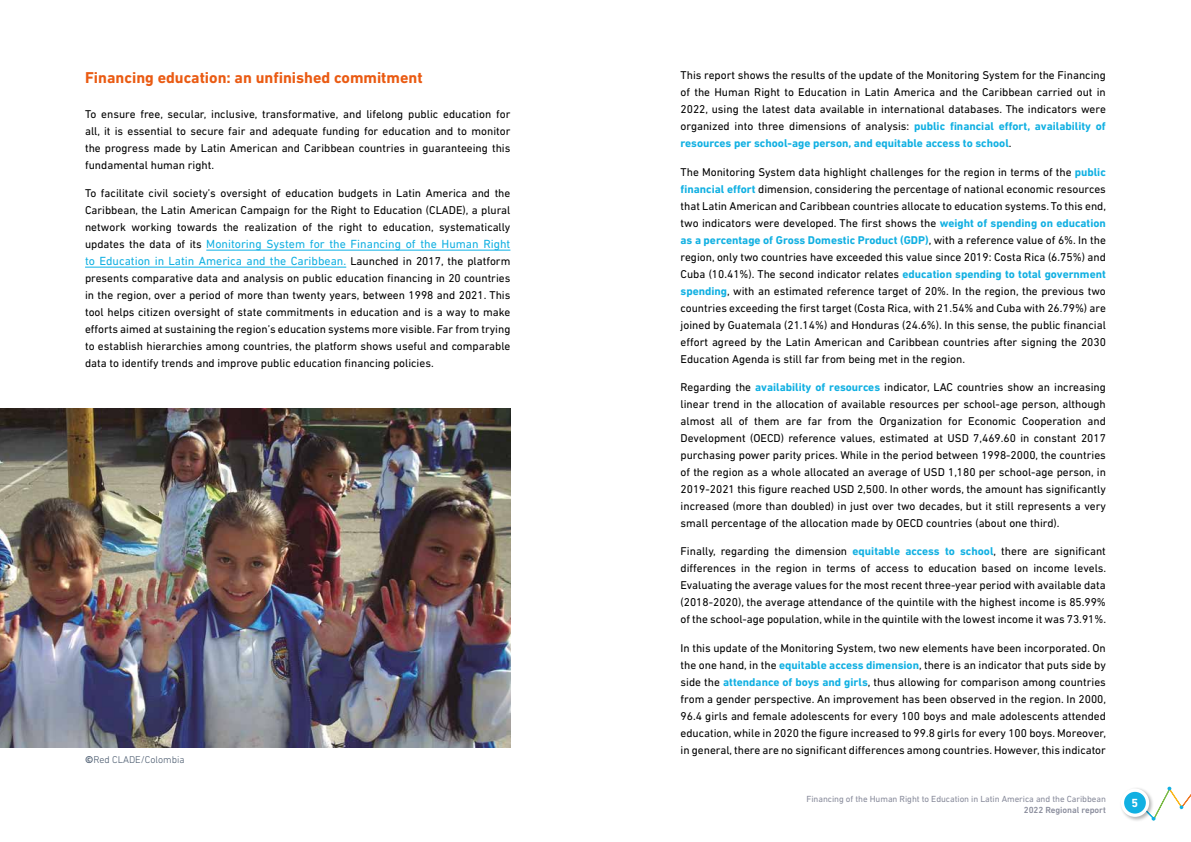
<style>
.page{position:relative;width:1191px;height:842px;background:#fff}
.page>*{position:absolute;margin:0;border:0;box-sizing:border-box;transform-origin:0 0}
.t1{font:700 16px "DIN Next LT Pro";color:#ea5b13}
.t2{font:12px/17px "DIN Next LT Pro";color:#11b0e2}
.t3{font:700 12px "DIN Next LT Pro";color:#fff}
.t4{font:11.5px/17px "DIN Next LT Pro";color:#000;text-align:justify}
.t5{font:300 10px "DIN Next LT Pro";color:#415267}
.t6{font:9px "DIN Next LT Pro";letter-spacing:-.005em;color:#888b9b}
.t7{font:500 9px "DIN Next LT Pro";letter-spacing:-.005em;color:#888b9b}
.s1{font-size:11.5px;color:#000}
.s2{font-weight:500}
.s3{font-weight:700;color:#11b0e2}
</style>
<div class="page">
<svg style="left:1154px;top:786px;width:37px;height:35px"></svg>
<div style="left:1119px;top:787px;width:35px;height:35px;background:#000;opacity:.3"></div>
<div style="left:1122px;top:790px;width:25px;height:25px;background:#fff;border-radius:50%"></div>
<div style="left:1120px;top:788px;width:29px;height:29px;border:3px solid #fff;border-radius:50%"></div>
<div style="left:1123px;top:791px;width:23px;height:23px;background:#11b0e2;border-radius:50%"></div>
<div style="left:1122px;top:790px;width:25px;height:25px;border:2px solid #fff;border-radius:50%"></div>
<hr style="left:206px;top:250px;width:304px;height:1px;background:#0ab1e6">
<hr style="left:85px;top:267px;width:261px;height:1px;background:#0ab1e6">
<img style="left:0;top:408px;width:510px;height:339px">
<h1 class="t1" style="left:85px;top:68px;width:339px">Financing education: an unfinished commitment</h1>
<p class="t4" style="left:85px;top:105px;width:427px">To ensure free, secular, inclusive, transformative, and lifelong public education for all, it is essential to secure fair and adequate funding for education and to monitor the progress made by Latin American and Caribbean countries in guaranteeing this fundamental human right.</p>
<p class="t4" style="left:85px;top:185px;width:427px">To facilitate civil society’s oversight of education budgets in Latin America and the Caribbean, the Latin American Campaign for the Right to Education (CLADE), a plural network working towards the realization of the right to education, systematically</p>
<p class="t2" style="left:85px;top:235px;width:427px"><span class="s1">updates the data of its</span> Monitoring System for the Financing of the Human Right to Education in Latin America and the Caribbean. <span class="s1">Launched in 2017, the platform</span></p>
<p class="t4" style="left:85px;top:270px;width:427px">presents comparative data and analysis on public education financing in 20 countries in the region, over a period of more than twenty years, between 1998 and 2021. This tool helps citizen oversight of state commitments in education and is a way to make efforts aimed at sustaining the region’s education systems more visible. Far from trying to establish hierarchies among countries, the platform shows useful and comparable data to identify trends and improve public education financing policies.</p>
<p class="t5" style="left:85px;top:754px;width:101px"><span class="s2">©</span>Red CLADE/Colombia</p>
<p class="t4" style="left:680px;top:67px;width:427px">This report shows the results of the update of the Monitoring System for the Financing of the Human Right to Education in Latin America and the Caribbean carried out in 2022, using the latest data available in international databases. The indicators were organized into three dimensions of analysis: <span class="s3">public financial effort, availability of resources per school-age person, and equitable access to school</span>.</p>
<p class="t4" style="left:680px;top:163px;width:427px">The Monitoring System data highlight challenges for the region in terms of the <span class="s3">public financial effort</span> dimension, considering the percentage of national economic resources that Latin American and Caribbean countries allocate to education systems. To this end, two indicators were developed. The first shows the <span class="s3">weight of spending on education as a percentage of Gross Domestic Product (GDP)</span>, with a reference value of 6%. In the region, only two countries have exceeded this value since 2019: Costa Rica (6.75%) and Cuba (10.41%). The second indicator relates <span class="s3">education spending to total government spending</span>, with an estimated reference target of 20%. In the region, the previous two countries exceeding the first target (Costa Rica, with 21.54% and Cuba with 26.79%) are joined by Guatemala (21.14%) and Honduras (24.6%). In this sense, the public financial effort agreed by the Latin American and Caribbean countries after signing the 2030<br>Education Agenda is still far from being met in the region.</p>
<p class="t4" style="left:680px;top:379px;width:427px">Regarding the <span class="s3">availability of resources</span> indicator, LAC countries show an increasing linear trend in the allocation of available resources per school-age person, although almost all of them are far from the Organization for Economic Cooperation and Development (OECD) reference values, estimated at USD 7,469.60 in constant 2017 purchasing power parity prices. While in the period between 1998-2000, the countries of the region as a whole allocated an average of USD 1,180 per school-age person, in 2019-2021 this figure reached USD 2,500. In other words, the amount has significantly increased (more than doubled) in just over two decades, but it still represents a very small percentage of the allocation made by OECD countries (about one third).</p>
<p class="t4" style="left:680px;top:543px;width:427px">Finally, regarding the dimension <span class="s3">equitable access to school</span>, there are significant differences in the region in terms of access to education based on income levels.<br>Evaluating the average values for the most recent three-year period with available data (2018-2020), the average attendance of the quintile with the highest income is 85.99% of the school-age population, while in the quintile with the lowest income it was 73.91%.</p>
<p class="t4" style="left:680px;top:639px;width:427px">In this update of the Monitoring System, two new elements have been incorporated. On the one hand, in the <span class="s3">equitable access dimension</span>, there is an indicator that puts side by side the <span class="s3">attendance of boys and girls</span>, thus allowing for comparison among countries from a gender perspective. An improvement has been observed in the region. In 2000, 96.4 girls and female adolescents for every 100 boys and male adolescents attended education, while in 2020 the figure increased to 99.8 girls for every 100 boys. Moreover, in general, there are no significant differences among countries. However, this indicator</p>
<p class="t6" style="left:806px;top:793px;width:301px">Financing of the Human Right to Education in Latin America and the Caribbean</p>
<p class="t7" style="left:1023px;top:804px;width:84px">2022 Regional report</p>
<p class="t3" style="left:1131px;top:795px;width:8px">5</p>
</div>
